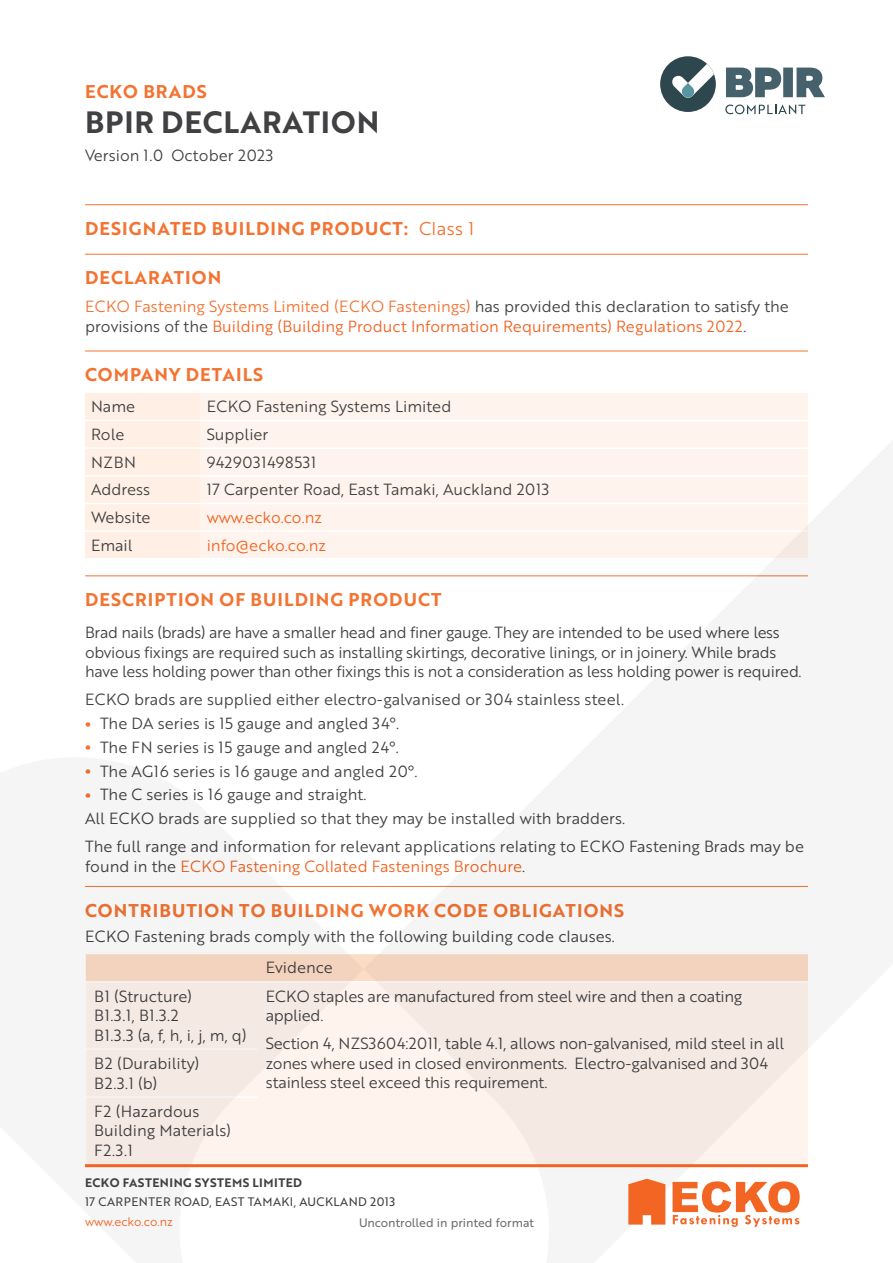
<style>
.page{position:relative;width:893px;height:1263px;background:#fff}
.page>*{position:absolute;margin:0;border:0;box-sizing:border-box;transform-origin:0 0}
.t1{font:30px "Brother 1816 Bold";letter-spacing:.03em;color:#414042}
.t2{font:18px "Brother 1816 Bold";letter-spacing:.06em;color:#f37332}
.t3{font:15.75px/19.5px "Brother 1816 Book";color:#414042}
.t4{font:15.75px/19.5px "Brother 1816 Book";letter-spacing:-.02em;color:#414042}
.t5{font:15.75px/19.5px "Brother 1816 Book";color:#f26322}
.t6{font:15.75px "Brother 1816 Book";letter-spacing:.04em;color:#414042}
.t7{font:12px "Brother 1816 Regular";letter-spacing:.04em;color:#414042}
.t8{font:12px "Brother 1816 Regular";color:#6d6e71}
.t9{font:12px "Brother 1816 Bold";letter-spacing:.04em;color:#414042}
.t10{font:12px "Brother 1816 Book";color:#f26322}
.s1{font-family:"Brother 1816 Book"}
.s2{color:#f37332}
.s3{color:#414042}
.s4{font-family:"Brother 1816 Extra";font-weight:700;font-size:18px;color:#f37332}
.s5{color:#f26322}
</style>
<div class="page">
<div style="left:660px;top:56px;width:56px;height:56px;background:#2e474f;border-radius:50%"></div>
<svg style="left:725px;top:105px;width:80px;height:9px"></svg>
<svg style="left:726px;top:67px;width:56px;height:31px"></svg>
<div style="left:783px;top:68px;width:10px;height:29px;background:#45616b;border:2px solid #45616b"></div>
<svg style="left:796px;top:67px;width:29px;height:31px"></svg>
<svg style="left:672px;top:64px;width:42px;height:34px"></svg>
<hr style="left:85px;top:1164px;width:723px;height:3px;background:#f26322">
<svg style="left:628px;top:1179px;width:37px;height:45px;background:#f27539"></svg>
<svg style="left:672px;top:1181px;width:128px;height:46px"></svg>
<hr style="left:85px;top:204px;width:723px;height:1px;background:#f37332">
<hr style="left:85px;top:254px;width:723px;height:1px;background:#f37332">
<hr style="left:85px;top:351px;width:723px;height:1px;background:#f37332">
<hr style="left:85px;top:575px;width:723px;height:1px;background:#f37332">
<hr style="left:85px;top:886px;width:723px;height:1px;background:#f37332">
<div style="left:85px;top:393px;width:116px;height:165px;background:#ffefe4"></div>
<div style="left:201px;top:393px;width:607px;height:165px;background:#fff4ed"></div>
<hr style="left:85px;top:420px;width:116px;height:1px;background:#fff">
<hr style="left:201px;top:420px;width:607px;height:1px;background:#fff">
<hr style="left:85px;top:447px;width:116px;height:2px;background:#fff">
<hr style="left:201px;top:447px;width:607px;height:2px;background:#fff">
<hr style="left:85px;top:475px;width:116px;height:2px;background:#fff">
<hr style="left:201px;top:475px;width:607px;height:2px;background:#fff">
<hr style="left:85px;top:503px;width:116px;height:1px;background:#fff">
<hr style="left:201px;top:503px;width:607px;height:1px;background:#fff">
<hr style="left:85px;top:530px;width:116px;height:2px;background:#fff">
<hr style="left:201px;top:530px;width:607px;height:2px;background:#fff">
<div style="left:86px;top:954px;width:722px;height:27px;background:#f3d3be"></div>
<svg style="left:87px;top:982px;width:721px;height:181px;background:#f8ede6"></svg>
<hr style="left:85px;top:1048px;width:172px;height:2px;background:#fff">
<hr style="left:85px;top:1096px;width:172px;height:2px;background:#fff">
<hr style="left:85px;top:1163px;width:172px;height:2px;background:#fff">
<hr style="left:257px;top:1163px;width:551px;height:2px;background:#fff">
<p class="t2" style="left:85px;top:78px;width:123px">ECKO BRADS</p>
<h1 class="t1" style="left:85px;top:100px;width:296px">BPIR DECLARATION</h1>
<p class="t3" style="left:85px;top:145px;width:190px">Version 1.0 October 2023</p>
<p class="t2" style="left:85px;top:215px;width:391px">DESIGNATED BUILDING PRODUCT: <span class="s1">Class 1</span></p>
<p class="t2" style="left:85px;top:264px;width:138px">DECLARATION</p>
<p class="t5" style="left:85px;top:296px;width:705px"><span class="s2">ECKO Fastening Systems Limited (ECKO Fastenings)</span> <span class="s3">has provided this declaration to satisfy the provisions of the</span> Building (Building Product Information Requirements) Regulations 2022<span class="s3">.</span></p>
<p class="t2" style="left:85px;top:361px;width:180px">COMPANY DETAILS</p>
<p class="t3" style="left:91px;top:396px;width:46px">Name</p>
<p class="t3" style="left:207px;top:396px;width:246px">ECKO Fastening Systems Limited</p>
<p class="t3" style="left:91px;top:424px;width:35px">Role</p>
<p class="t3" style="left:207px;top:424px;width:63px">Supplier</p>
<p class="t3" style="left:91px;top:452px;width:47px">NZBN</p>
<p class="t6" style="left:207px;top:450px;width:111px">9429031498531</p>
<p class="t3" style="left:91px;top:479px;width:61px">Address</p>
<p class="t3" style="left:207px;top:479px;width:344px">17 Carpenter Road, East Tamaki, Auckland 2013</p>
<p class="t3" style="left:91px;top:507px;width:61px">Website</p>
<p class="t5" style="left:207px;top:507px;width:117px">www.ecko.co.nz</p>
<p class="t3" style="left:91px;top:535px;width:43px">Email</p>
<p class="t5" style="left:207px;top:535px;width:121px">info@ecko.co.nz</p>
<p class="t2" style="left:85px;top:586px;width:358px">DESCRIPTION OF BUILDING PRODUCT</p>
<p class="t4" style="left:85px;top:622px;width:718px">Brad nails (brads) are have a smaller head and finer gauge. They are intended to be used where less obvious fixings are required such as installing skirtings, decorative linings, or in joinery. While brads have less holding power than other fixings this is not a consideration as less holding power is required.</p>
<p class="t3" style="left:85px;top:689px;width:540px">ECKO brads are supplied either electro-galvanised or 304 stainless steel.</p>
<p class="t3" style="left:85px;top:713px;width:316px"><span class="s4">•</span> The DA series is 15 gauge and angled 34°.</p>
<p class="t3" style="left:85px;top:737px;width:315px"><span class="s4">•</span> The FN series is 15 gauge and angled 24°.</p>
<p class="t3" style="left:85px;top:760px;width:334px"><span class="s4">•</span> The AG16 series is 16 gauge and angled 20°.</p>
<p class="t3" style="left:85px;top:782px;width:541px;line-height:23.7px"><span class="s4">•</span> The C series is 16 gauge and straight.<br>All ECKO brads are supplied so that they may be installed with bradders.</p>
<p class="t3" style="left:85px;top:836px;width:721px">The full range and information for relevant applications relating to ECKO Fastening Brads may be found in the <span class="s5">ECKO Fastening Collated Fastenings Brochure</span>.</p>
<p class="t2" style="left:85px;top:896px;width:541px">CONTRIBUTION TO BUILDING WORK CODE OBLIGATIONS</p>
<p class="t3" style="left:266px;top:921px;width:351px;line-height:30.9px;text-indent:-181px">ECKO Fastening brads comply with the following building code clauses.<br>Evidence</p>
<p class="t3" style="left:94px;top:986px;width:154px">B1 (Structure)<br>B1.3.1, B1.3.2<br>B1.3.3 (a, f, h, i, j, m, q)</p>
<p class="t4" style="left:266px;top:986px;width:478px">ECKO staples are manufactured from steel wire and then a coating applied.</p>
<p class="t4" style="left:266px;top:1033px;width:520px">Section 4, NZS3604:2011, table 4.1, allows non-galvanised, mild steel in all zones where used in closed environments. Electro-galvanised and 304 stainless steel exceed this requirement.</p>
<p class="t3" style="left:94px;top:1053px;width:107px">B2 (Durability)<br>B2.3.1 (b)</p>
<p class="t3" style="left:94px;top:1101px;width:138px">F2 (Hazardous<br>Building Materials)<br>F2.3.1</p>
<p class="t9" style="left:85px;top:1173px;width:219px">ECKO FASTENING SYSTEMS LIMITED</p>
<p class="t7" style="left:85px;top:1193px;width:312px">17 CARPENTER ROAD, EAST TAMAKI, AUCKLAND 2013</p>
<p class="t10" style="left:85px;top:1212px;width:89px">www.ecko.co.nz</p>
<p class="t8" style="left:359px;top:1213px;width:176px">Uncontrolled in printed format</p>
</div>
